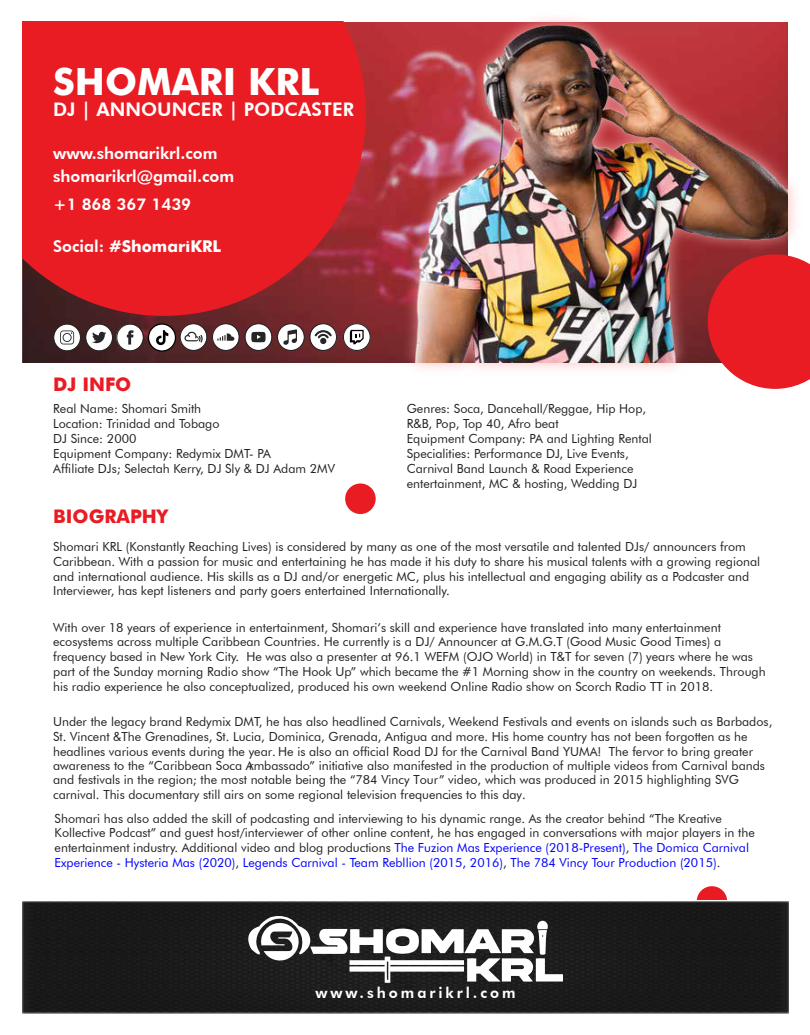
<style>
.page{position:relative;width:810px;height:1035px;background:#fff}
.page>*{position:absolute;margin:0;border:0;box-sizing:border-box;transform-origin:0 0}
.t1{font:700 37.5px "Futura";color:#fff}
.t2{font:800 18.75px "Futura BT";color:#fff}
.t3{font:700 18.75px "Futura";color:#e91c24}
.t4{font:800 16.25px/23.2px "Futura BT";color:#fff}
.t5{font:700 16.25px "Futura";color:#fff}
.t6{font:800 14.88px "Futura BT";letter-spacing:.2em;color:#fff}
.t7{font:12.5px/15px "Futura BT";color:#231f20}
.s1{font-family:"Futura BT";font-weight:800}
.s2{color:#00f}
</style>
<div class="page">
<img style="left:22px;top:22px;width:302px;height:340px">
<img style="left:396px;top:181px;width:399px;height:189px">
<img style="left:324px;top:18px;width:464px;height:344px">
<svg style="left:23px;top:22px;width:343px;height:294px;background:#db1d25"></svg>
<svg style="left:53px;top:324px;width:91px;height:27px"></svg>
<svg style="left:180px;top:323px;width:157px;height:28px"></svg>
<svg style="left:343px;top:323px;width:28px;height:28px"></svg>
<div style="left:345px;top:484px;width:31px;height:30px;background:#e91c24;border-radius:50%"></div>
<div style="left:697px;top:886px;width:30px;height:31px;background:#e91c24;border-radius:50%"></div>
<svg style="left:148px;top:323px;width:28px;height:29px"></svg>
<svg style="left:156px;top:330px;width:12px;height:16px"></svg>
<svg style="left:708px;top:254px;width:102px;height:135px;background:#e12d34"></svg>
<img style="left:23px;top:900px;width:766px;height:114px">
<svg style="left:248px;top:916px;width:315px;height:67px"></svg>
<h1 class="t1" style="left:53px;top:54px;width:268px">SHOMARI KRL</h1>
<h2 class="t2" style="left:53px;top:97px;width:302px">DJ | ANNOUNCER | PODCASTER</h2>
<h3 class="t4" style="left:53px;top:141px;width:183px">www.shomarikrl.com shomarikrl@gmail.com</h3>
<h3 class="t4" style="left:53px;top:192px;width:140px">+1 868 367 1439</h3>
<h3 class="t5" style="left:53px;top:234px;width:170px"><span class="s1">Social:</span> #ShomariKRL</h3>
<h2 class="t3" style="left:53px;top:370px;width:80px">DJ INFO</h2>
<p class="t7" style="left:53px;top:401px;width:283px">Real Name: Shomari Smith<br>Location: Trinidad and Tobago<br>DJ Since: 2000<br>Equipment Company: Redymix DMT- PA<br>Affiliate DJs; Selectah Kerry, DJ Sly &amp; DJ Adam 2MV</p>
<p class="t7" style="left:407px;top:401px;width:247px">Genres: Soca, Dancehall/Reggae, Hip Hop, R&amp;B, Pop, Top 40, Afro beat<br>Equipment Company: PA and Lighting Rental Specialities: Performance DJ, Live Events, Carnival Band Launch &amp; Road Experience entertainment, MC &amp; hosting, Wedding DJ</p>
<h2 class="t3" style="left:53px;top:502px;width:116px">BIOGRAPHY</h2>
<p class="t7" style="left:53px;top:539px;width:709px">Shomari KRL (Konstantly Reaching Lives) is considered by many as one of the most versatile and talented DJs/ announcers from Caribbean. With a passion for music and entertaining he has made it his duty to share his musical talents with a growing regional and international audience. His skills as a DJ and/or energetic MC, plus his intellectual and engaging ability as a Podcaster and Interviewer, has kept listeners and party goers entertained Internationally.</p>
<p class="t7" style="left:53px;top:620px;width:714px">With over 18 years of experience in entertainment, Shomari’s skill and experience have translated into many entertainment ecosystems across multiple Caribbean Countries. He currently is a DJ/ Announcer at G.M.G.T (Good Music Good Times) a frequency based in New York City. He was also a presenter at 96.1 WEFM (OJO World) in T&amp;T for seven (7) years where he was part of the Sunday morning Radio show “The Hook Up” which became the #1 Morning show in the country on weekends. Through his radio experience he also conceptualized, produced his own weekend Online Radio show on Scorch Radio TT in 2018.</p>
<p class="t7" style="left:53px;top:714px;width:721px">Under the legacy brand Redymix DMT, he has also headlined Carnivals, Weekend Festivals and events on islands such as Barbados, St. Vincent &amp;The Grenadines, St. Lucia, Dominica, Grenada, Antigua and more. His home country has not been forgotten as he headlines various events during the year. He is also an official Road DJ for the Carnival Band YUMA! The fervor to bring greater awareness to the “Caribbean Soca Ambassado” initiative also manifested in the production of multiple videos from Carnival bands</p>
<p class="t7" style="left:53px;top:758px;width:687px;line-height:14.4px;text-indent:196px">r<br>and festivals in the region; the most notable being the “784 Vincy Tour ” video, which was produced in 2015 highlighting SVG carnival. This documentary still airs on some regional television frequencies to this day.</p>
<p class="t7" style="left:55px;top:782px;width:669px;line-height:23.8px;text-indent:391px">.<br>Shomari has also added the skill of podcasting and interviewing to his dynamic range. As the creator behind “The Kreative</p>
<p class="t7" style="left:55px;top:825px;width:702px">Kollective Podcast” and guest host/interviewer of other online content, he has engaged in conversations with major players in the entertainment industry. Additional video and blog productions <span class="s2">The Fuzion Mas Experience (2018-Present)</span>, <span class="s2">The Domica Carnival<br>Experience - Hysteria Mas (2020)</span>, <span class="s2">Legends Carnival - Team Rebllion (2015, 2016)</span>, <span class="s2">The 784 Vincy Tour Production (2015)</span>.</p>
<p class="t6" style="left:316px;top:984px;width:202px">www.shomarikrl.com</p>
</div>
